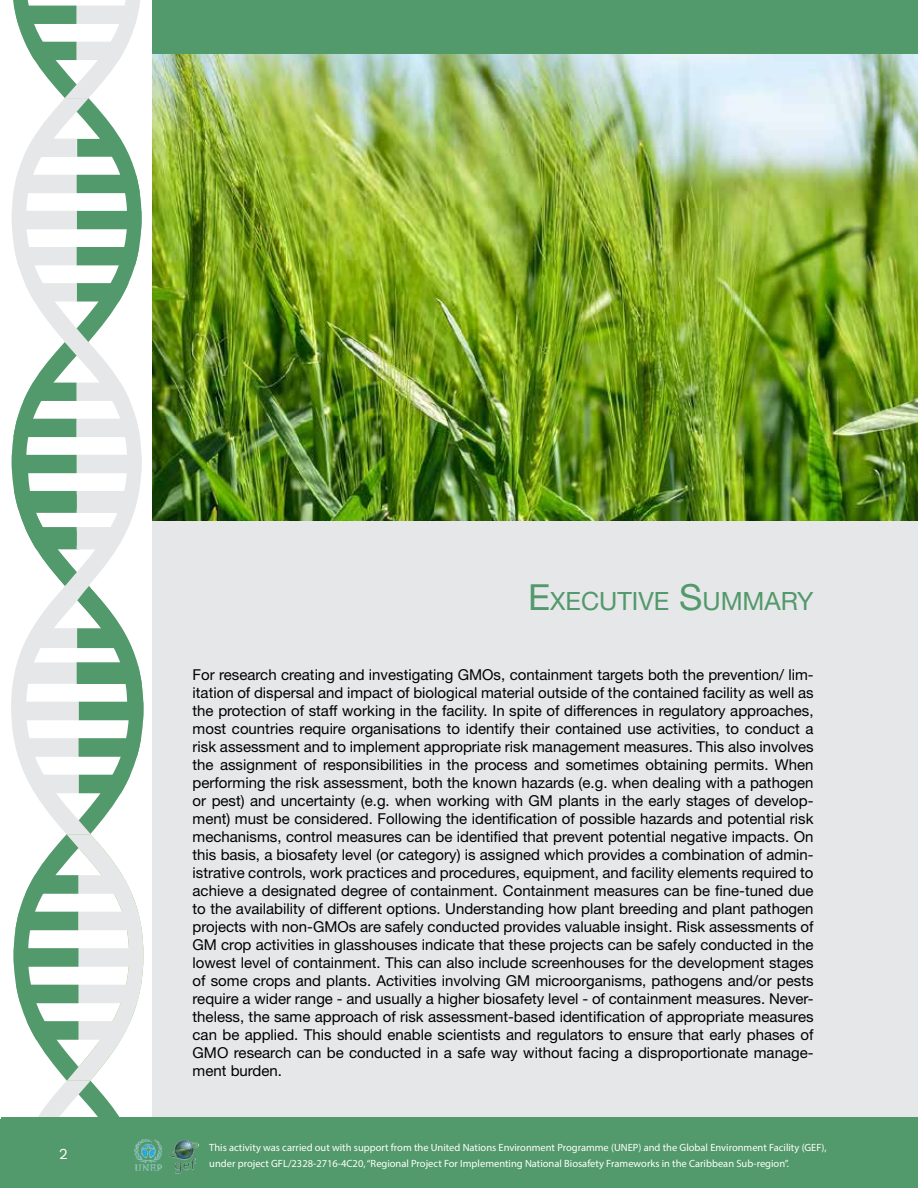
<style>
.page{position:relative;width:918px;height:1188px;background:#fff}
.page>*{position:absolute;margin:0;border:0;box-sizing:border-box;transform-origin:0 0}
.t1{font:25.2px "Helvetica Neue LT Std";color:#52996c}
.t2{font:15px/18px "Helvetica Neue LT Std";color:#000;text-align:justify}
.t3{font:15px "Work Sans";color:#fff}
.t4{font:10.5px/16.5px "Myriad Pro";color:#fff}
.s1{font-size:36px}
</style>
<div class="page">
<div style="left:152px;top:54px;width:766px;height:1063px;background:#e6e7e8"></div>
<svg style="left:11px;top:0;width:132px;height:1117px"></svg>
<div style="left:152px;top:0;width:766px;height:54px;background:#52996b"></div>
<div style="left:1px;top:1117px;width:917px;height:71px;background:#52996b"></div>
<img style="left:134px;top:1140px;width:29px;height:31px">
<img style="left:169px;top:1140px;width:29px;height:33px">
<img style="left:153px;top:54px;width:765px;height:467px">
<p class="t3" style="left:59px;top:1145px;width:10px">2</p>
<h1 class="t1" style="left:528px;top:586px;width:287px"><span class="s1">E</span>XECUTIVE <span class="s1">S</span>UMMARY</h1>
<p class="t2" style="left:193px;top:666px;width:623px">For research creating and investigating GMOs, containment targets both the prevention/ lim&shy;itation of dispersal and impact of biological material outside of the contained facility as well as the protection of staff working in the facility. In spite of differences in regulatory approaches, most countries require organisations to identify their contained use activities, to conduct a risk assessment and to implement appropriate risk management measures. This also involves the assignment of responsibilities in the process and sometimes obtaining permits. When performing the risk assessment, both the known hazards (e.g. when dealing with a pathogen or pest) and uncertainty (e.g. when working with GM plants in the early stages of develop&shy;ment) must be considered. Following the identification of possible hazards and potential risk mechanisms, control measures can be identified that prevent potential negative impacts. On this basis, a biosafety level (or category) is assigned which provides a combination of admin&shy;istrative controls, work practices and procedures, equipment, and facility elements required to achieve a designated degree of containment. Containment measures can be fine-tuned due to the availability of different options. Understanding how plant breeding and plant pathogen projects with non-GMOs are safely conducted provides valuable insight. Risk assessments of GM crop activities in glasshouses indicate that these projects can be safely conducted in the lowest level of containment. This can also include screenhouses for the development stages of some crops and plants. Activities involving GM microorganisms, pathogens and/or pests require a wider range - and usually a higher biosafety level - of containment measures. Never&shy;theless, the same approach of risk assessment-based identification of appropriate measures can be applied. This should enable scientists and regulators to ensure that early phases of GMO research can be conducted in a safe way without facing a disproportionate manage&shy;ment burden.</p>
<p class="t4" style="left:209px;top:1139px;width:619px">This activity was carried out with support from the United Nations Environment Programme (UNEP) and the Global Environment Facility (GEF), under project GFL/2328-2716-4C20, “Regional Project For Implementing National Biosafety Frameworks in the Caribbean Sub-region”.</p>
</div>
